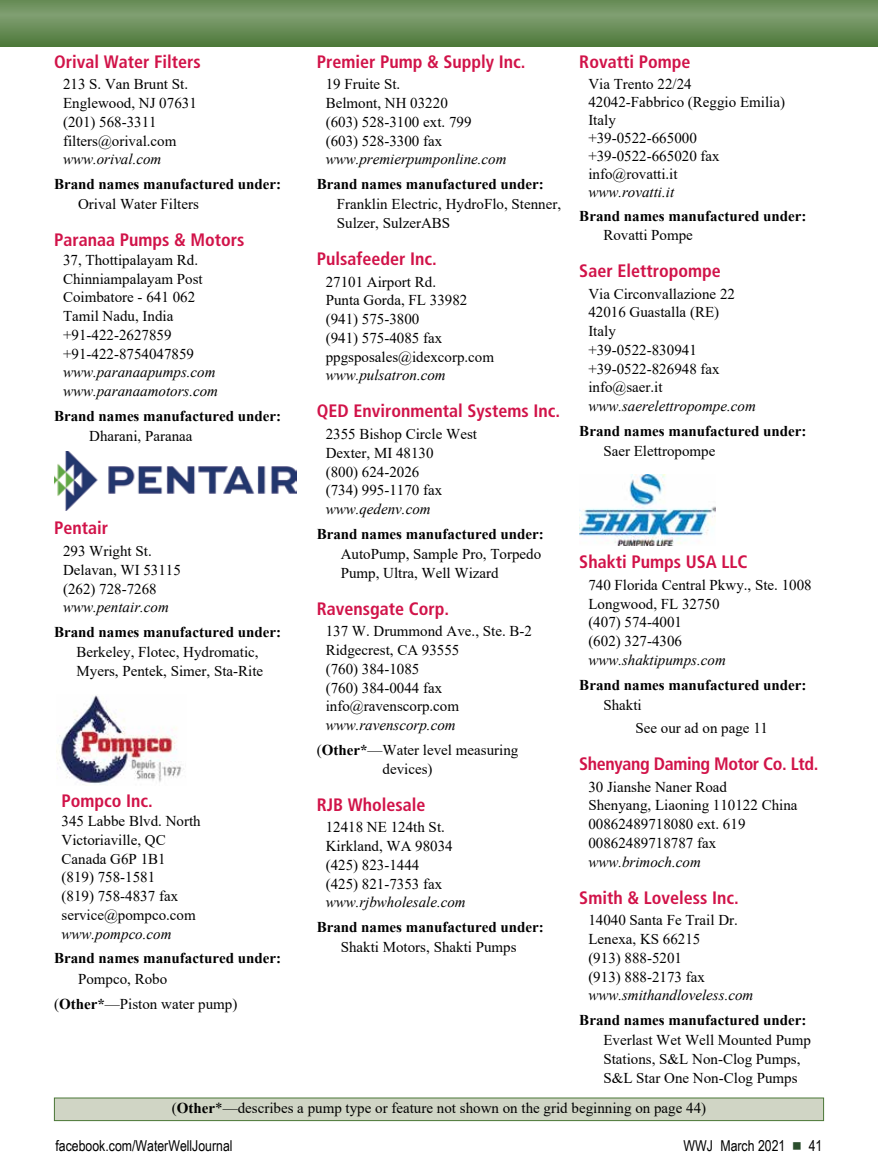
<style>
.page{position:relative;width:878px;height:1175px;background:#fff}
.page>*{position:absolute;margin:0;border:0;box-sizing:border-box;transform-origin:0 0}
.t1{font:700 condensed 18px "Frutiger LT Std";color:#d11349}
.t2{font:700 condensed 18px "Frutiger LT Std";letter-spacing:-.02em;color:#d11349}
.t3{font:15px/18.8px "Times New Roman";color:#000}
.t4{font:700 15px "Times New Roman";color:#000}
.t5{font:italic 15px/18.8px "Times New Roman";color:#000}
.t6{font:15px "Arial Narrow";color:#000}
.s1{font-style:italic}
.s2{font-weight:700}
.s3{font-family:"Universal Newswith Comm Pi";color:#2b4e2d}
</style>
<div class="page">
<img style="left:579px;top:474px;width:136px;height:71px">
<svg style="left:0;top:0;width:878px;height:47px;background:#698e59"></svg>
<div style="left:54px;top:1098px;width:769px;height:22px;background:#d0d5c5"></div>
<img style="left:56px;top:695px;width:126px;height:90px">
<img style="left:54px;top:452px;width:242px;height:59px">
<p class="t1" style="left:54px;top:51px;width:148px">Orival Water Filters</p>
<p class="t3" style="left:63px;top:74px;width:135px">213 S. Van Brunt St.<br>Englewood, NJ 07631 (201) 568-3311 filters@orival.com</p>
<p class="t5" style="left:63px;top:150px;width:100px">www.orival.com</p>
<p class="t4" style="left:54px;top:173px;width:229px">Brand names manufactured under:</p>
<p class="t3" style="left:78px;top:194px;width:122px">Orival Water Filters</p>
<p class="t1" style="left:54px;top:229px;width:192px">Paranaa Pumps &amp; Motors</p>
<p class="t3" style="left:63px;top:250px;width:141px">37, Thottipalayam Rd.<br>Chinniampalayam Post<br>Coimbatore - 641 062<br>Tamil Nadu, India +91-422-2627859 +91-422-8754047859</p>
<p class="t5" style="left:63px;top:363px;width:157px">www.paranaapumps.com www.paranaamotors.com</p>
<p class="t4" style="left:54px;top:405px;width:229px">Brand names manufactured under:</p>
<p class="t3" style="left:89px;top:426px;width:105px">Dharani, Paranaa</p>
<p class="t1" style="left:316px;top:51px;width:210px">Premier Pump &amp; Supply Inc.</p>
<p class="t3" style="left:326px;top:74px;width:147px">19 Fruite St.<br>Belmont, NH 03220 (603) 528-3100 ext. 799 (603) 528-3300 fax</p>
<p class="t5" style="left:326px;top:150px;width:182px">www.premierpumponline.com</p>
<p class="t4" style="left:316px;top:173px;width:229px">Brand names manufactured under:</p>
<p class="t3" style="left:337px;top:194px;width:226px">Franklin Electric, HydroFlo, Stenner,<br>Sulzer, SulzerABS</p>
<p class="t1" style="left:316px;top:248px;width:122px">Pulsafeeder Inc.</p>
<p class="t3" style="left:326px;top:272px;width:170px">27101 Airport Rd.<br>Punta Gorda, FL 33982 (941) 575-3800<br>(941) 575-4085 fax ppgsposales@idexcorp.com</p>
<p class="t5" style="left:326px;top:366px;width:122px">www.pulsatron.com</p>
<p class="t1" style="left:316px;top:400px;width:245px">QED Environmental Systems Inc.</p>
<p class="t3" style="left:326px;top:424px;width:153px">2355 Bishop Circle West<br>Dexter, MI 48130<br>(800) 624-2026<br>(734) 995-1170 fax</p>
<p class="t5" style="left:326px;top:499px;width:106px">www.qedenv.com</p>
<p class="t4" style="left:316px;top:523px;width:229px">Brand names manufactured under:</p>
<p class="t3" style="left:340px;top:544px;width:202px">AutoPump, Sample Pro, Torpedo<br>Pump, Ultra, Well Wizard</p>
<p class="t1" style="left:316px;top:597px;width:134px">Ravensgate Corp.</p>
<p class="t3" style="left:326px;top:621px;width:208px">137 W. Drummond Ave., Ste. B-2<br>Ridgecrest, CA 93555<br>(760) 384-1085<br>(760) 384-0044 fax info@ravenscorp.com</p>
<p class="t3" style="left:316px;top:712px;width:203px;line-height:24.8px;text-indent:9px"><span class="s1">www.ravenscorp.com </span>(<span class="s2">Other*</span>—Water level measuring</p>
<p class="t3" style="left:382px;top:759px;width:51px">devices)</p>
<p class="t1" style="left:316px;top:793px;width:110px">RJB Wholesale</p>
<p class="t3" style="left:326px;top:817px;width:129px">12418 NE 124th St.<br>Kirkland, WA 98034 (425) 823-1444 (425) 821-7353 fax</p>
<p class="t5" style="left:326px;top:892px;width:142px">www.rjbwholesale.com</p>
<p class="t4" style="left:316px;top:916px;width:229px">Brand names manufactured under:</p>
<p class="t3" style="left:340px;top:937px;width:177px">Shakti Motors, Shakti Pumps</p>
<p class="t1" style="left:579px;top:51px;width:113px">Rovatti Pompe</p>
<p class="t3" style="left:588px;top:74px;width:198px;line-height:18px">Via Trento 22/24<br>42042-Fabbrico (Reggio Emilia)<br>Italy<br>+39-0522-665000 +39-0522-665020 fax info@rovatti.it</p>
<p class="t5" style="left:588px;top:182px;width:87px">www.rovatti.it</p>
<p class="t4" style="left:579px;top:205px;width:229px">Brand names manufactured under:</p>
<p class="t3" style="left:603px;top:225px;width:91px">Rovatti Pompe</p>
<p class="t1" style="left:579px;top:260px;width:143px">Saer Elettropompe</p>
<p class="t3" style="left:588px;top:284px;width:148px">Via Circonvallazione 22<br>42016 Guastalla (RE)<br>Italy<br>+39-0522-830941 +39-0522-826948 fax info@saer.it</p>
<p class="t5" style="left:588px;top:396px;width:169px">www.saerelettropompe.com</p>
<p class="t4" style="left:579px;top:420px;width:229px">Brand names manufactured under:</p>
<p class="t3" style="left:603px;top:441px;width:114px">Saer Elettropompe</p>
<p class="t1" style="left:54px;top:517px;width:56px">Pentair</p>
<p class="t3" style="left:63px;top:541px;width:119px">293 Wright St.<br>Delavan, WI 53115 (262) 728-7268</p>
<p class="t5" style="left:63px;top:597px;width:107px">www.pentair.com</p>
<p class="t4" style="left:54px;top:621px;width:229px">Brand names manufactured under:</p>
<p class="t3" style="left:76px;top:642px;width:188px">Berkeley, Flotec, Hydromatic,<br>Myers, Pentek, Simer, Sta-Rite</p>
<p class="t1" style="left:579px;top:551px;width:170px">Shakti Pumps USA LLC</p>
<p class="t3" style="left:588px;top:575px;width:225px">740 Florida Central Pkwy., Ste. 1008<br>Longwood, FL 32750<br>(407) 574-4001<br>(602) 327-4306</p>
<p class="t5" style="left:588px;top:650px;width:139px">www.shaktipumps.com</p>
<p class="t4" style="left:579px;top:673px;width:229px">Brand names manufactured under:</p>
<p class="t3" style="left:635px;top:692px;width:134px;line-height:23.2px;text-indent:-32px">Shakti<br>See our ad on page 11</p>
<p class="t2" style="left:579px;top:753px;width:241px">Shenyang Daming Motor Co. Ltd.</p>
<p class="t3" style="left:588px;top:777px;width:211px">30 Jianshe Naner Road<br>Shenyang, Liaoning 110122 China<br>00862489718080 ext. 619<br>00862489718787 fax</p>
<p class="t5" style="left:588px;top:852px;width:114px">www.brimoch.com</p>
<p class="t1" style="left:579px;top:886px;width:161px">Smith &amp; Loveless Inc.</p>
<p class="t3" style="left:588px;top:910px;width:151px">14040 Santa Fe Trail Dr.<br>Lenexa, KS 66215<br>(913) 888-5201<br>(913) 888-2173 fax</p>
<p class="t5" style="left:588px;top:985px;width:166px">www.smithandloveless.com</p>
<p class="t4" style="left:579px;top:1009px;width:229px">Brand names manufactured under:</p>
<p class="t3" style="left:603px;top:1030px;width:209px">Everlast Wet Well Mounted Pump<br>Stations, S&amp;L Non-Clog Pumps,<br>S&amp;L Star One Non-Clog Pumps</p>
<p class="t3" style="left:172px;top:1098px;width:536px">(<span class="s2">Other</span>*—describes a pump type or feature not shown on the grid beginning on page 44)</p>
<p class="t6" style="left:56px;top:1134px;width:179px">facebook.com/WaterWellJournal</p>
<p class="t6" style="left:683px;top:1134px;width:140px">WWJ March 2021 <span class="s3">n</span> 41</p>
<p class="t1" style="left:62px;top:790px;width:93px">Pompco Inc.</p>
<p class="t3" style="left:62px;top:811px;width:141px">345 Labbe Blvd. North<br>Victoriaville, QC<br>Canada G6P 1B1 (819) 758-1581<br>(819) 758-4837 fax service@pompco.com</p>
<p class="t5" style="left:62px;top:924px;width:111px">www.pompco.com</p>
<p class="t4" style="left:54px;top:947px;width:229px">Brand names manufactured under:</p>
<p class="t3" style="left:54px;top:965px;width:185px;line-height:24.8px;text-indent:24px">Pompco, Robo (<span class="s2">Other*</span>—Piston water pump)</p>
</div>
